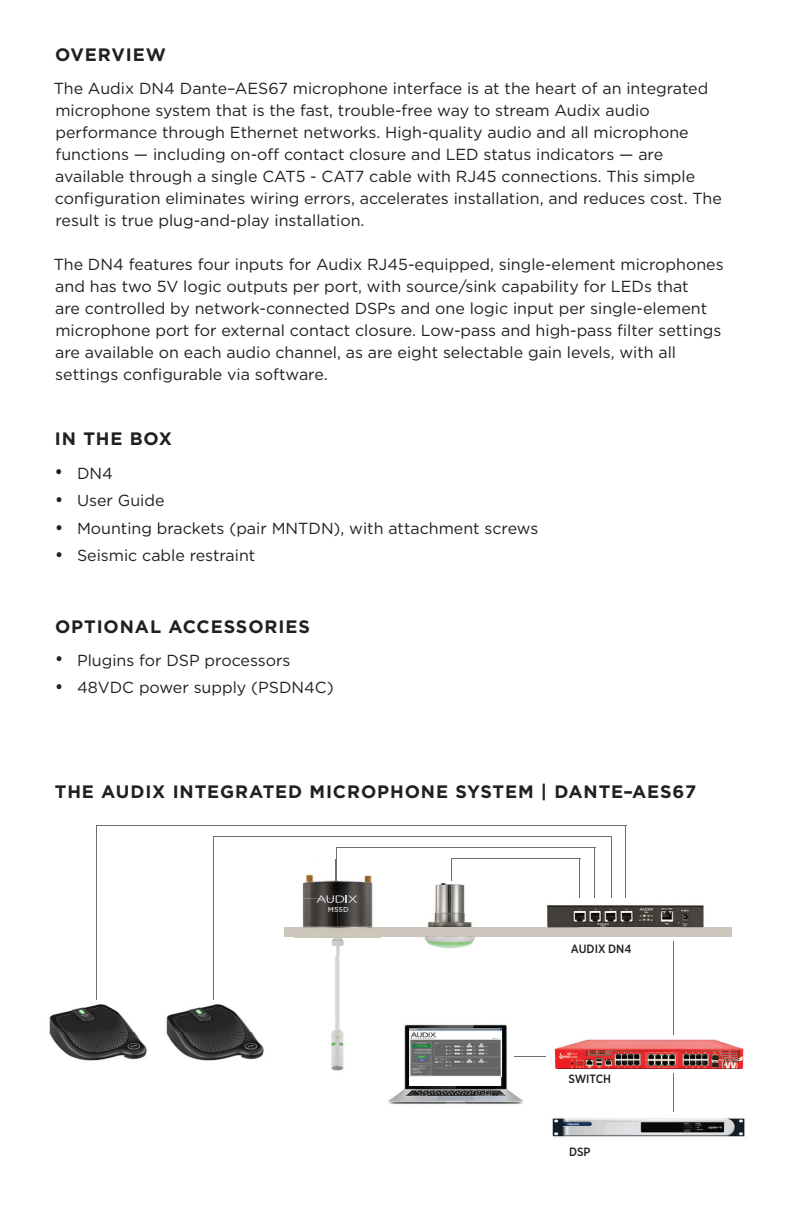
<style>
.page{position:relative;width:792px;height:1224px;background:#fff}
.page>*{position:absolute;margin:0;border:0;box-sizing:border-box;transform-origin:0 0}
.t1{font:700 18px "Gotham";letter-spacing:.05em;color:#231f20}
.t2{font:16px/22px "Gotham";color:#231f20}
.t3{font:500 12px "Gotham Narrow";color:#231f20}
.t4{font:500 7.2px "Gotham";color:#d1d1d3}
.s1{font-family:"Gotham Narrow";font-weight:500;font-size:18px}
</style>
<div class="page">
<img style="left:552px;top:1118px;width:193px;height:19px">
<div style="left:285px;top:927px;width:447px;height:10px;background:#cbc5bb"></div>
<img style="left:428px;top:882px;width:44px;height:45px">
<img style="left:424px;top:936px;width:51px;height:13px">
<img style="left:546px;top:905px;width:158px;height:23px">
<img style="left:545px;top:1039px;width:199px;height:29px">
<img style="left:49px;top:999px;width:98px;height:62px">
<img style="left:166px;top:1004px;width:98px;height:57px">
<hr style="left:451px;top:858px;width:129px;height:2px;background:#6d6e70">
<hr style="left:336px;top:848px;width:260px;height:1px;background:#6d6e70">
<hr style="left:213px;top:836px;width:398px;height:2px;background:#6d6e70">
<hr style="left:96px;top:826px;width:530px;height:1px;background:#6d6e70">
<hr style="left:579px;top:859px;width:1px;height:39px;background:#6d6e70">
<hr style="left:594px;top:848px;width:2px;height:50px;background:#6d6e70">
<hr style="left:673px;top:941px;width:1px;height:94px;background:#6d6e70">
<hr style="left:673px;top:1074px;width:1px;height:38px;background:#6d6e70">
<hr style="left:611px;top:837px;width:1px;height:61px;background:#6d6e70">
<hr style="left:625px;top:826px;width:1px;height:72px;background:#6d6e70">
<hr style="left:96px;top:826px;width:1px;height:173px;background:#6d6e70">
<svg style="left:451px;top:860px;width:1px;height:21px"></svg>
<hr style="left:336px;top:848px;width:1px;height:33px;background:#6d6e70">
<hr style="left:213px;top:837px;width:1px;height:163px;background:#6d6e70">
<img style="left:388px;top:1024px;width:136px;height:80px">
<div style="left:410px;top:1029px;width:91px;height:56px;background:#fff"></div>
<img style="left:410px;top:1029px;width:91px;height:48px">
<hr style="left:514px;top:1056px;width:31px;height:1px;background:#6d6e70">
<img style="left:331px;top:938px;width:13px;height:18px">
<img style="left:331px;top:956px;width:13px;height:115px">
<img style="left:294px;top:859px;width:86px;height:79px">
<svg style="left:294px;top:927px;width:4px;height:10px"></svg>
<svg style="left:378px;top:927px;width:2px;height:10px"></svg>
<svg style="left:336px;top:859px;width:1px;height:22px"></svg>
<img style="left:298px;top:927px;width:80px;height:11px">
<svg style="left:316px;top:895px;width:43px;height:8px"></svg>
<p class="t1" style="left:55px;top:42px;width:112px">OVERVIEW</p>
<p class="t2" style="left:54px;top:76px;width:670px">The Audix DN4 Dante–AES67 microphone interface is at the heart of an integrated microphone system that is the fast, trouble-free way to stream Audix audio performance through Ethernet networks. High-quality audio and all microphone functions — including on-off contact closure and LED status indicators — are available through a single CAT5 - CAT7 cable with RJ45 connections. This simple configuration eliminates wiring errors, accelerates installation, and reduces cost. The result is true plug-and-play installation.</p>
<p class="t2" style="left:54px;top:252px;width:671px">The DN4 features four inputs for Audix RJ45-equipped, single-element microphones and has two 5V logic outputs per port, with source/sink capability for LEDs that<br>are controlled by network-connected DSPs and one logic input per single-element microphone port for external contact closure. Low-pass and high-pass filter settings are available on each audio channel, as are eight selectable gain levels, with all settings configurable via software.</p>
<p class="t1" style="left:55px;top:427px;width:119px">IN THE BOX</p>
<p class="t2" style="left:55px;top:461px;width:59px"><span class="s1">•</span> DN4</p>
<p class="t2" style="left:55px;top:489px;width:111px"><span class="s1">•</span> User Guide</p>
<p class="t2" style="left:55px;top:516px;width:485px"><span class="s1">•</span> Mounting brackets (pair MNTDN), with attachment screws</p>
<p class="t2" style="left:55px;top:544px;width:202px"><span class="s1">•</span> Seismic cable restraint</p>
<p class="t1" style="left:55px;top:614px;width:256px">OPTIONAL ACCESSORIES</p>
<p class="t2" style="left:55px;top:648px;width:237px"><span class="s1">•</span> Plugins for DSP processors</p>
<p class="t2" style="left:55px;top:676px;width:280px"><span class="s1">•</span> 48VDC power supply (PSDN4C)</p>
<p class="t1" style="left:55px;top:779px;width:643px">THE AUDIX INTEGRATED MICROPHONE SYSTEM | DANTE–AES67</p>
<p class="t4" style="left:328px;top:905px;width:22px">M55D</p>
<p class="t3" style="left:571px;top:941px;width:62px">AUDIX DN4</p>
<p class="t3" style="left:568px;top:1071px;width:44px">SWITCH</p>
<p class="t3" style="left:569px;top:1144px;width:23px">DSP</p>
</div>
